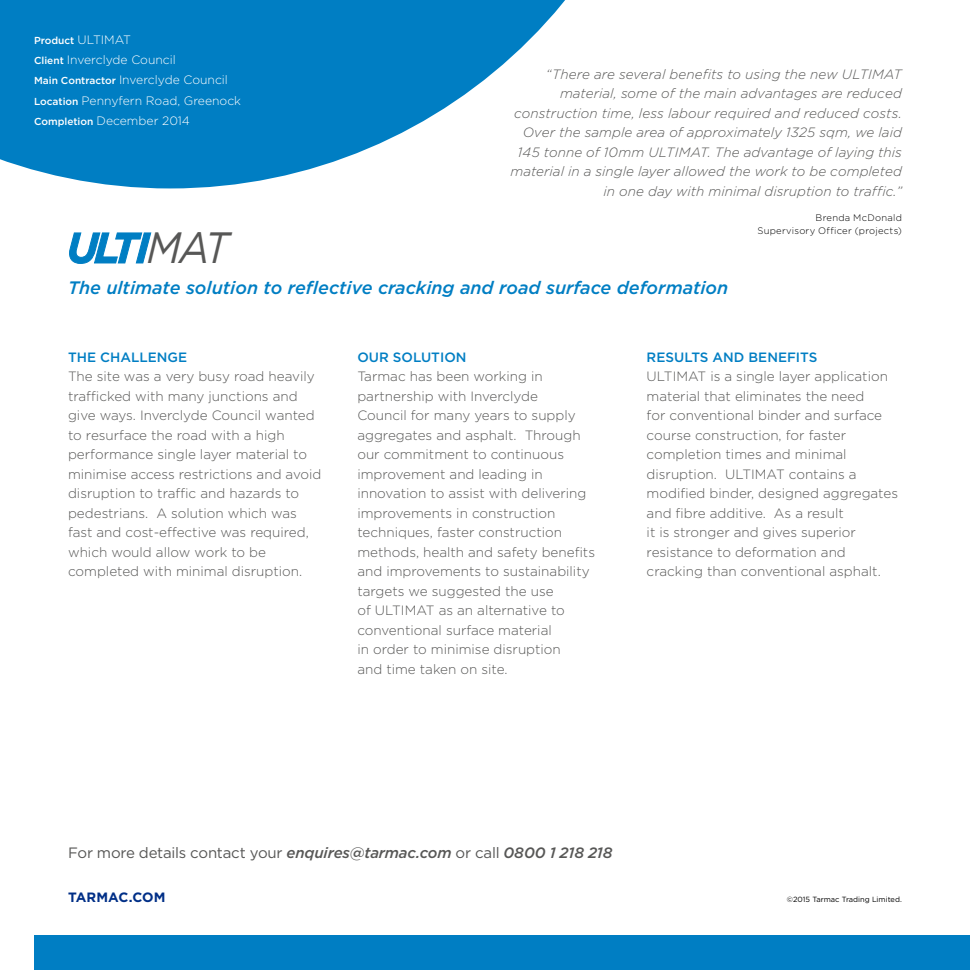
<style>
.page{position:relative;width:970px;height:970px;background:#fff}
.page>*{position:absolute;margin:0;border:0;box-sizing:border-box;transform-origin:0 0}
.t1{font:italic 43.8px "Gotham";color:#575756;scale:.9 1}
.t2{font:italic 500 18px "Gotham";color:#007ec3}
.t3{font:15px "Gotham";letter-spacing:-.015em;color:#575756}
.t4{font:300 13.5px/19.5px "Gotham";color:#575756}
.t5{font:italic 300 13.5px/19.5px "Gotham";letter-spacing:.005em;color:#575756;text-align:right}
.t6{font:500 13.5px "Gotham";color:#007ec3}
.t7{font:700 13.5px "Gotham";letter-spacing:.005em;color:#002f87}
.t8{font:300 12.15px/20.2px "Gotham";color:#fff}
.t9{font:500 10.2px "Gotham";color:#fff}
.t10{font:300 9.45px/13.5px "Gotham";letter-spacing:.03em;color:#000;text-align:right}
.t11{font:7.5px "Gotham";color:#000}
.s1{font-weight:300;font-size:12.15px}
.s2{font-weight:500;font-size:10.2px}
.s3{font-weight:500;font-style:italic}
</style>
<div class="page">
<svg style="left:0;top:0;width:565px;height:188px;fill:#007ec3"></svg>
<div style="left:34px;top:935px;width:935px;height:34px;background:#007ec3"></div>
<svg style="left:69px;top:232px;width:82px;height:32px"></svg>
<p class="t9" style="left:34px;top:34px;width:99px">Product <span class="s1">ULTIMAT</span></p>
<p class="t8" style="left:34px;top:49px;width:208px"><span class="s2">Client</span> Inverclyde Council<br><span class="s2">Main Contractor</span> Inverclyde Council<br><span class="s2">Location</span> Pennyfern Road, Greenock<br><span class="s2">Completion</span> December 2014</p>
<h1 class="t1" style="left:147px;top:220px;width:93px">MAT</h1>
<p class="t5" style="left:510px;top:64px;width:393px">“There are several benefits to using the new ULTIMAT material, some of the main advantages are reduced construction time, less labour required and reduced costs.<br>Over the sample area of approximately 1325 sqm, we laid 145 tonne of 10mm ULTIMAT. The advantage of laying this material in a single layer allowed the work to be completed in one day with minimal disruption to traffic.”</p>
<p class="t10" style="left:757px;top:210px;width:146px">Brenda McDonald<br>Supervisory Officer (projects)</p>
<h2 class="t2" style="left:68px;top:275px;width:661px">The ultimate solution to reflective cracking and road surface deformation</h2>
<p class="t6" style="left:68px;top:349px;width:121px">THE CHALLENGE</p>
<p class="t4" style="left:68px;top:366px;width:255px">The site was a very busy road heavily trafficked with many junctions and give ways. Inverclyde Council wanted to resurface the road with a high performance single layer material to minimise access restrictions and avoid disruption to traffic and hazards to pedestrians. A solution which was fast and cost-effective was required, which would allow work to be completed with minimal disruption.</p>
<p class="t6" style="left:357px;top:349px;width:111px">OUR SOLUTION</p>
<p class="t4" style="left:357px;top:366px;width:239px">Tarmac has been working in partnership with Inverclyde<br>Council for many years to supply aggregates and asphalt. Through our commitment to continuous improvement and leading in innovation to assist with delivering improvements in construction techniques, faster construction methods, health and safety benefits and improvements to sustainability targets we suggested the use<br>of ULTIMAT as an alternative to conventional surface material<br>in order to minimise disruption<br>and time taken on site.</p>
<p class="t6" style="left:646px;top:349px;width:172px">RESULTS AND BENEFITS</p>
<p class="t4" style="left:646px;top:366px;width:253px">ULTIMAT is a single layer application material that eliminates the need<br>for conventional binder and surface course construction, for faster completion times and minimal disruption. ULTIMAT contains a modified binder, designed aggregates and fibre additive. As a result<br>it is stronger and gives superior resistance to deformation and cracking than conventional asphalt.</p>
<p class="t3" style="left:68px;top:842px;width:546px">For more details contact your <span class="s3">enquires@tarmac.com</span> or call <span class="s3">0800 1 218 218</span></p>
<p class="t7" style="left:68px;top:888px;width:99px">TARMAC.COM</p>
<p class="t11" style="left:786px;top:894px;width:116px">©2015 Tarmac Trading Limited.</p>
</div>
